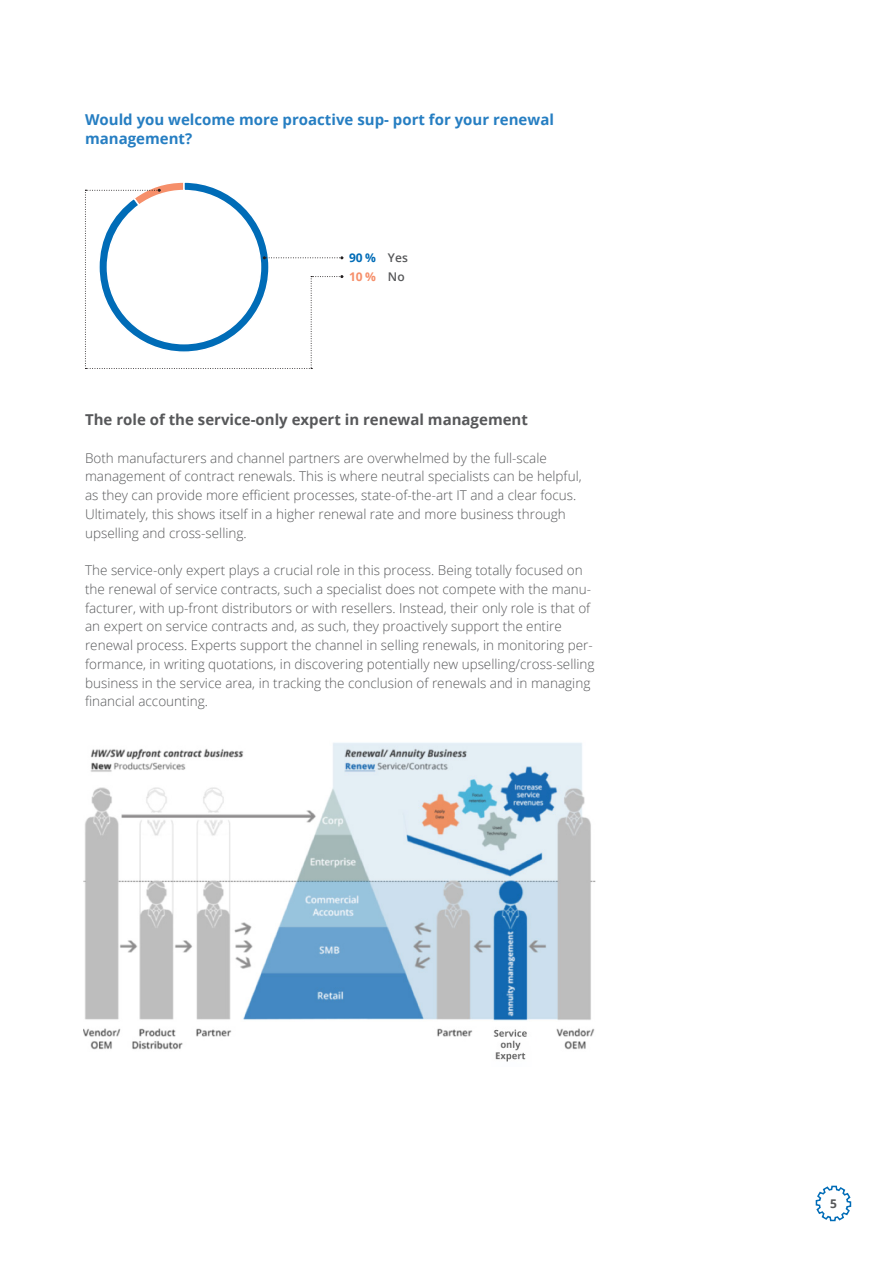
<style>
.page{position:relative;width:893px;height:1263px;background:#fff}
.page>*{position:absolute;margin:0;border:0;box-sizing:border-box;transform-origin:0 0}
.Dach{font:700 15px/18.8px "Open Sans";color:#267ec2}
.Dach-2{font:700 15px "Open Sans";color:#57585a}
.Fließ{font:300 13.5px/18.8px "Open Sans";color:#57585a}
.BU{font:700 12px "Open Sans";color:#006cb7}
.BU-2{font:700 12px "Open Sans";color:#f68f6a}
.BU-3{font:700 12px "Open Sans";color:#57585a}
.s1{font-weight:600;color:#57585a}
</style>
<div class="page">
<svg style="left:815px;top:1185px;width:37px;height:37px"></svg>
<svg style="left:85px;top:182px;width:258px;height:187px"></svg>
<img style="left:84px;top:743px;width:512px;height:319px">
<p class="Dach" style="left:85px;top:110px;width:470px">Would you welcome more proactive sup- port for your renewal management?</p>
<p class="BU" style="left:349px;top:249px;width:60px">90 % <span class="s1">Yes</span></p>
<p class="BU-2" style="left:349px;top:269px;width:57px">10 % <span class="s1">No</span></p>
<p class="Dach-2" style="left:85px;top:409px;width:444px">The role of the service-only expert in renewal management</p>
<p class="Fließ" style="left:85px;top:448px;width:498px">Both manufacturers and channel partners are overwhelmed by the full-scale management of contract renewals. This is where neutral specialists can be helpful, as they can provide more efficient processes, state-of-the-art IT and a clear focus.<br>Ultimately, this shows itself in a higher renewal rate and more business through upselling and cross-selling.</p>
<p class="Fließ" style="left:85px;top:560px;width:511px">The service-only expert plays a crucial role in this process. Being totally focused on the renewal of service contracts, such a specialist does not compete with the manu&shy;facturer, with up-front distributors or with resellers. Instead, their only role is that of an expert on service contracts and, as such, they proactively support the entire renewal process. Experts support the channel in selling renewals, in monitoring per&shy;formance, in writing quotations, in discovering potentially new upselling/cross-selling business in the service area, in tracking the conclusion of renewals and in managing financial accounting.</p>
<p class="BU-3" style="left:830px;top:1195px;width:8px">5</p>
</div>
